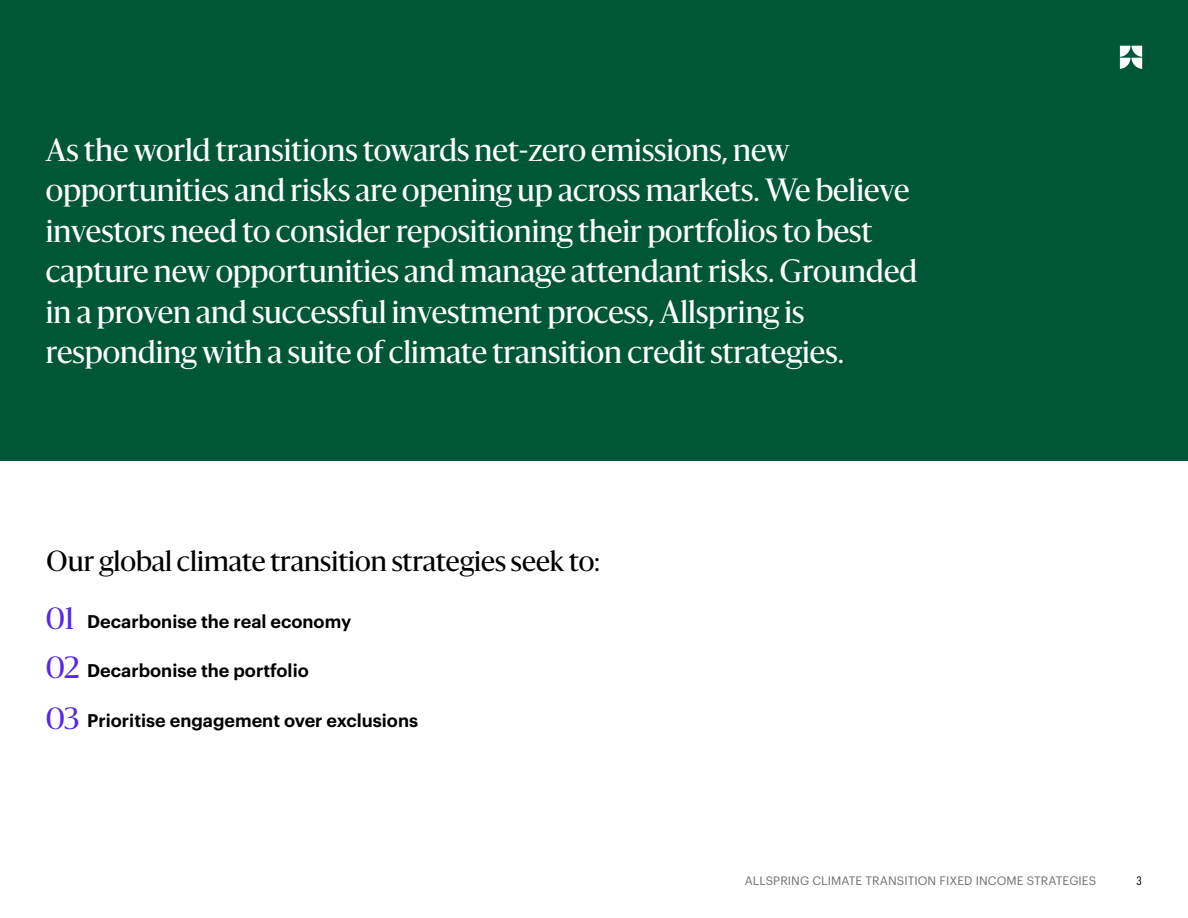
<style>
.page{position:relative;width:1188px;height:918px;background:#fff}
.page>*{position:absolute;margin:0;border:0;box-sizing:border-box;transform-origin:0 0}
.t1{font:30px/40.5px "Allspring Sanomat";color:#fff}
.t2{font:28.5px/49.8px "Allspring Sanomat";color:#5627e7}
.t3{font:27px "Allspring Sanomat";color:#000}
.t4{font:600 18px "Graphik TF";color:#000}
.t5{font:12px "Graphik TF";letter-spacing:.005em;color:#6e6e6e}
.t6{font:12px "Graphik Cond TF";color:#000}
</style>
<div class="page">
<div style="left:0;top:0;width:1188px;height:460px;background:#005738"></div>
<svg style="left:1120px;top:46px;width:22px;height:23px"></svg>
<p class="t1" style="left:46px;top:127px;width:873px">As the world transitions towards net-zero emissions, new opportunities and risks are opening up across markets. We believe investors need to consider repositioning their portfolios to best capture new opportunities and manage attendant risks. Grounded in a proven and successful investment process, Allspring is responding with a suite of climate transition credit strategies.</p>
<p class="t3" style="left:47px;top:542px;width:555px">Our global climate transition strategies seek to:</p>
<p class="t4" style="left:87px;top:607px;width:266px">Decarbonise the real economy</p>
<p class="t4" style="left:87px;top:657px;width:223px">Decarbonise the portfolio</p>
<p class="t4" style="left:87px;top:706px;width:333px">Prioritise engagement over exclusions</p>
<p class="t2" style="left:46px;top:592px;width:35px">01<br>02<br>03</p>
<p class="t5" style="left:745px;top:872px;width:353px">ALLSPRING CLIMATE TRANSITION FIXED INCOME STRATEGIES</p>
<p class="t6" style="left:1136px;top:872px;width:7px">3</p>
</div>
